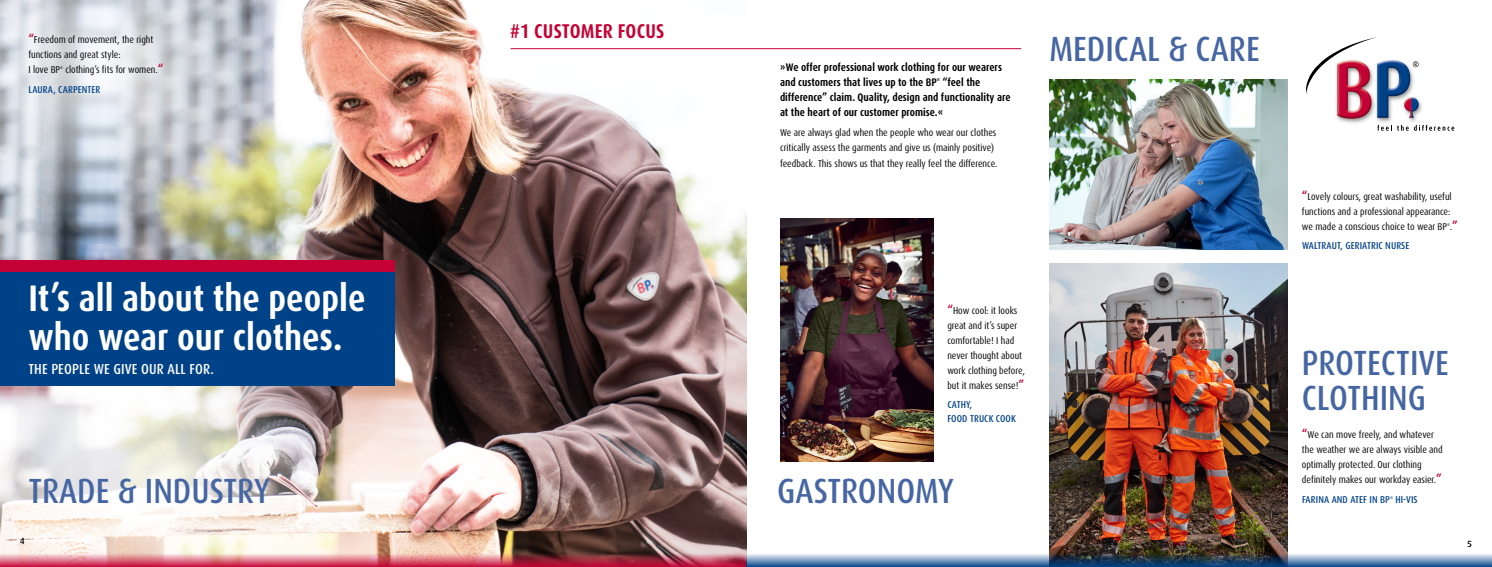
<style>
.page{position:relative;width:1492px;height:567px;background:#fff}
.page>*{position:absolute;margin:0;border:0;box-sizing:border-box;transform-origin:0 0}
.t1{font:700 condensed 37px/39px "Dax OT";color:#fff}
.t2{font:500 condensed 35px/35px "Dax OT";color:#4666a3}
.t3{font:700 condensed 20px "Dax OT";letter-spacing:.01em;color:#c50235}
.t4{font:500 condensed 14.5px "Dax OT";letter-spacing:.01em;color:#fff}
.t5{font:700 condensed 11px/15px "Dax OT";color:#000}
.t6{font:condensed 10px/15px "Dax OT";color:#000}
.t7{font:500 condensed 10px/14px "Dax OT";letter-spacing:.01em;color:#004288}
.t8{font:500 9px "Dax";color:#000}
.t9{font:700 condensed 4.4px "Dax OT";color:#000}
.t10{font:condensed 4px "Dax OT";color:#000}
.t11{font:500 condensed 4px "Dax OT";color:#004288}
.s1{font-weight:700;font-size:12px;color:#c50235}
.s2{font-weight:500;color:#004288}
</style>
<div class="page">
<img style="left:0;top:0;width:746px;height:553px">
<svg style="left:0;top:386px;width:337px;height:167px"></svg>
<img style="left:1049px;top:264px;width:238px;height:289px">
<img style="left:780px;top:218px;width:153px;height:244px">
<img style="left:1049px;top:79px;width:238px;height:170px">
<svg style="left:0;top:0;width:272px;height:236px;background:#c6caca"></svg>
<div style="left:0;top:261px;width:395px;height:11px;background:#c50235"></div>
<div style="left:0;top:272px;width:395px;height:114px;background:#004288"></div>
<img style="left:0;top:553px;width:746px;height:14px">
<img style="left:746px;top:553px;width:745px;height:14px">
<img style="left:1277px;top:37px;width:178px;height:142px">
<svg style="left:1376px;top:125px;width:77px;height:6px"></svg>
<svg style="left:1412px;top:61px;width:6px;height:6px"></svg>
<svg style="left:1305px;top:37px;width:71px;height:57px"></svg>
<hr style="left:510px;top:48px;width:510px;height:1px;background:#c50235">
<p class="t6" style="left:28px;top:32px;width:126px"><span class="s1">“</span>Freedom of movement, the right functions and great style:<br>I love BP</p>
<p class="t6" style="left:28px;top:60px;width:136px;line-height:19.7px;text-indent:37px">clothing’s fits for women.<span class="s1">“<br></span><span class="s2">LAURA, CARPENTER</span></p>
<p class="t10" style="left:60px;top:65px;width:4px">®</p>
<h3 class="t3" style="left:510px;top:18px;width:155px">#1 CUSTOMER FOCUS</h3>
<p class="t5" style="left:780px;top:60px;width:223px">»We offer professional work clothing for our wearers and customers that lives up to the BP</p>
<p class="t5" style="left:780px;top:75px;width:232px;text-indent:163px">“feel the difference” claim. Quality, design and functionality are at the heart of our customer promise.«</p>
<p class="t6" style="left:780px;top:126px;width:219px">We are always glad when the people who wear our clothes critically assess the garments and give us (mainly positive) feedback. This shows us that they really feel the difference.</p>
<p class="t9" style="left:936px;top:77px;width:5px">®</p>
<h2 class="t2" style="left:1049px;top:32px;width:212px">MEDICAL &amp; CARE</h2>
<h1 class="t1" style="left:28px;top:279px;width:338px">It’s all about the people who wear our clothes.</h1>
<h3 class="t4" style="left:28px;top:360px;width:187px">THE PEOPLE WE GIVE OUR ALL FOR.</h3>
<p class="t6" style="left:947px;top:303px;width:79px"><span class="s1">“</span>How cool: it looks great and it’s super comfortable! I had never thought about work clothing before, but it makes sense!<span class="s1">”</span></p>
<p class="t7" style="left:947px;top:398px;width:70px">CATHY,<br>FOOD TRUCK COOK</p>
<h2 class="t2" style="left:28px;top:474px;width:243px">TRADE &amp; INDUSTRY</h2>
<h2 class="t2" style="left:777px;top:474px;width:178px">GASTRONOMY</h2>
<p class="t6" style="left:1301px;top:189px;width:157px"><span class="s1">“</span>Lovely colours, great washability, useful functions and a professional appearance: we made a conscious choice to wear BP .<span class="s1">”</span></p>
<p class="t10" style="left:1446px;top:222px;width:4px">®</p>
<p class="t7" style="left:1301px;top:239px;width:109px">WALTRAUT, GERIATRIC NURSE</p>
<h2 class="t2" style="left:1301px;top:346px;width:148px">PROTECTIVE<br>CLOTHING</h2>
<p class="t6" style="left:1301px;top:427px;width:142px"><span class="s1">“</span>We can move freely, and whatever the weather we are always visible and optimally protected. Our clothing definitely makes our workday easier.<span class="s1">”</span></p>
<p class="t7" style="left:1301px;top:492px;width:89px">FARINA AND ATEF IN BP</p>
<p class="t11" style="left:1389px;top:495px;width:4px">®</p>
<p class="t7" style="left:1394px;top:492px;width:24px">HI-VIS</p>
<p class="t8" style="left:20px;top:536px;width:6px">4</p>
<p class="t8" style="left:1466px;top:539px;width:6px">5</p>
</div>
